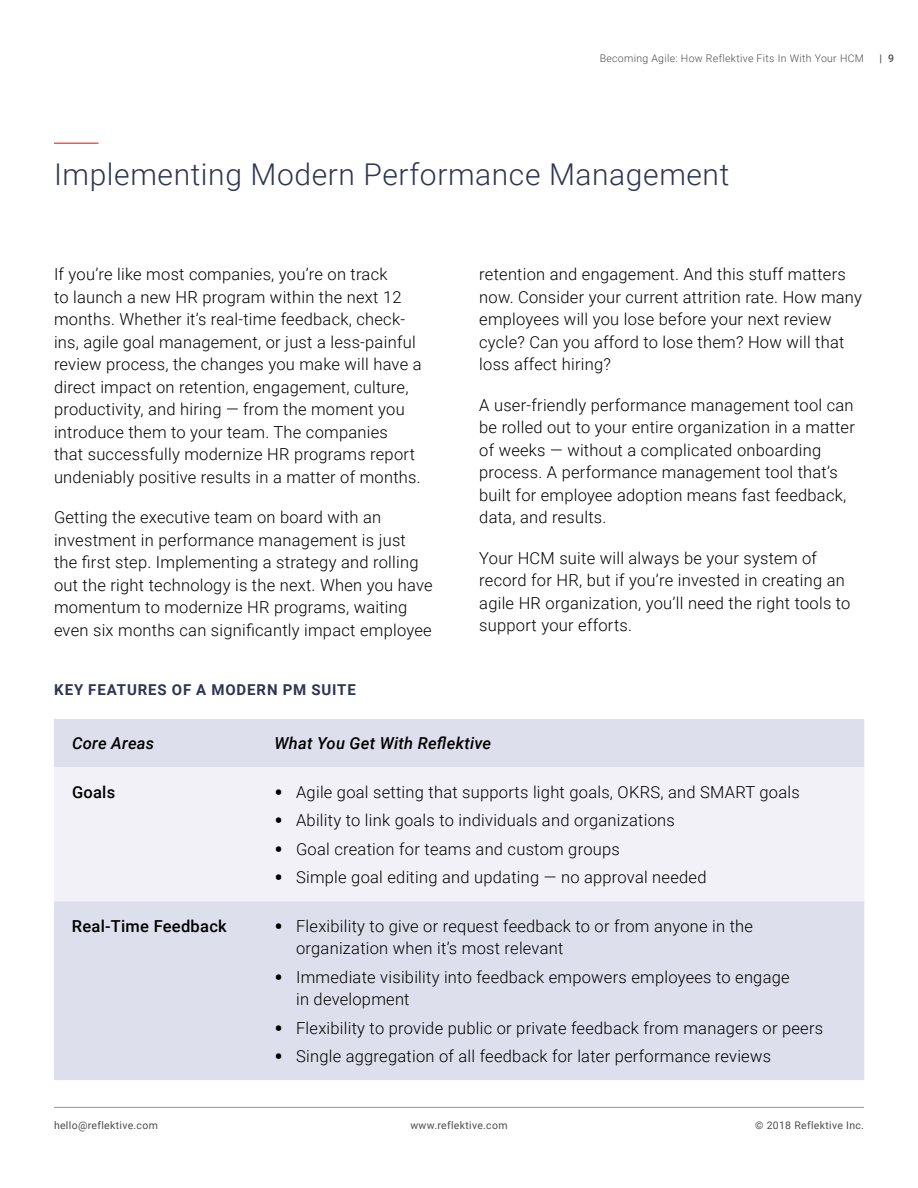
<style>
.page{position:relative;width:918px;height:1188px;background:#fff}
.page>*{position:absolute;margin:0;border:0;box-sizing:border-box;transform-origin:0 0}
.t1{font:300 30px "Roboto";letter-spacing:.02em;color:#2e3552}
.t2{font:300 16.5px/22.5px "Roboto";letter-spacing:.015em;color:#000}
.t3{font:italic 500 16.5px "Roboto";letter-spacing:.015em;color:#000}
.t4{font:500 16.5px "Roboto";letter-spacing:.015em;color:#000}
.t5{font:700 15px "Roboto";letter-spacing:.06em;color:#2e3552}
.t6{font:10.5px "Roboto";letter-spacing:.03em;color:#4d4d4f}
.t7{font:300 10.5px "Roboto";letter-spacing:.03em;color:#4d4d4f}
.t8{font:500 10.5px "Roboto";color:#4d4d4f}
.s1{font-weight:500;font-size:24px}
</style>
<div class="page">
<hr style="left:54px;top:1107px;width:810px;height:1px;background:#939598">
<div style="left:54px;top:719px;width:810px;height:361px;background:#dedfed"></div>
<div style="left:54px;top:767px;width:810px;height:134px;background:#f2f1f8"></div>
<hr style="left:54px;top:143px;width:45px;height:1px;background:#f15857">
<p class="t7" style="left:600px;top:51px;width:266px">Becoming Agile: How Reflektive Fits In With Your HCM</p>
<p class="t8" style="left:879px;top:51px;width:16px">| 9</p>
<h1 class="t1" style="left:54px;top:153px;width:677px">Implementing Modern Performance Management</h1>
<p class="t2" style="left:54px;top:262px;width:369px">If you’re like most companies, you’re on track<br>to launch a new HR program within the next 12 months. Whether it’s real-time feedback, check&shy;ins, agile goal management, or just a less-painful review process, the changes you make will have a direct impact on retention, engagement, culture, productivity, and hiring — from the moment you introduce them to your team. The companies<br>that successfully modernize HR programs report undeniably positive results in a matter of months.</p>
<p class="t2" style="left:54px;top:506px;width:380px">Getting the executive team on board with an investment in performance management is just the first step. Implementing a strategy and rolling out the right technology is the next. When you have momentum to modernize HR programs, waiting even six months can significantly impact employee</p>
<p class="t5" style="left:54px;top:679px;width:303px">KEY FEATURES OF A MODERN PM SUITE</p>
<p class="t2" style="left:479px;top:263px;width:384px">retention and engagement. And this stuff matters now. Consider your current attrition rate. How many employees will you lose before your next review cycle? Can you afford to lose them? How will that loss affect hiring?</p>
<p class="t2" style="left:479px;top:393px;width:377px">A user-friendly performance management tool can be rolled out to your entire organization in a matter of weeks — without a complicated onboarding process. A performance management tool that’s built for employee adoption means fast feedback, data, and results.</p>
<p class="t2" style="left:479px;top:546px;width:373px">Your HCM suite will always be your system of record for HR, but if you’re invested in creating an agile HR organization, you’ll need the right tools to support your efforts.</p>
<p class="t3" style="left:72px;top:732px;width:84px">Core Areas</p>
<p class="t3" style="left:275px;top:732px;width:218px">What You Get With Reflektive</p>
<p class="t4" style="left:72px;top:780px;width:45px">Goals</p>
<p class="t2" style="left:274px;top:780px;width:527px"><span class="s1">•</span> Agile goal setting that supports light goals, OKRS, and SMART goals</p>
<p class="t2" style="left:274px;top:808px;width:402px"><span class="s1">•</span> Ability to link goals to individuals and organizations</p>
<p class="t2" style="left:274px;top:837px;width:347px"><span class="s1">•</span> Goal creation for teams and custom groups</p>
<p class="t2" style="left:274px;top:865px;width:434px"><span class="s1">•</span> Simple goal editing and updating — no approval needed</p>
<p class="t4" style="left:72px;top:914px;width:156px">Real-Time Feedback</p>
<p class="t2" style="left:296px;top:914px;width:459px;text-indent:-22px"><span class="s1">•</span> Flexibility to give or request feedback to or from anyone in the organization when it’s most relevant</p>
<p class="t2" style="left:296px;top:965px;width:495px;text-indent:-22px"><span class="s1">•</span> Immediate visibility into feedback empowers employees to engage in development</p>
<p class="t2" style="left:274px;top:1016px;width:550px"><span class="s1">•</span> Flexibility to provide public or private feedback from managers or peers</p>
<p class="t2" style="left:274px;top:1044px;width:498px"><span class="s1">•</span> Single aggregation of all feedback for later performance reviews</p>
<p class="t6" style="left:54px;top:1118px;width:105px">hello@reflektive.com</p>
<p class="t6" style="left:410px;top:1118px;width:99px">www.reflektive.com</p>
<p class="t6" style="left:755px;top:1118px;width:110px">© 2018 Reflektive Inc.</p>
</div>
